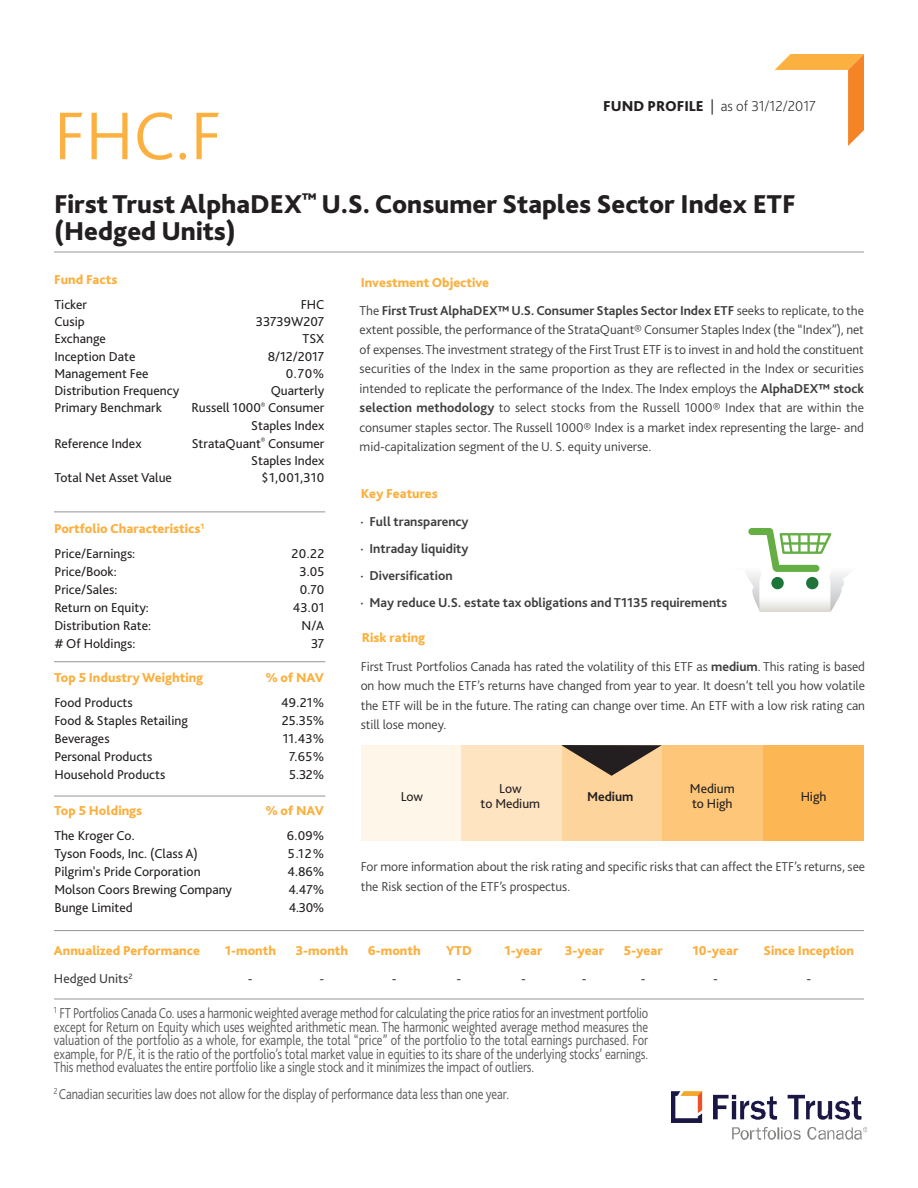
<style>
.page{position:relative;width:918px;height:1188px;background:#fff}
.page>*{position:absolute;margin:0;border:0;box-sizing:border-box;transform-origin:0 0}
.t1{font:300 70.5px "Bliss 2";color:#fbb03f}
.t2{font:800 27px/27px "Bliss 2";color:#231f20}
.t3{font:300 15px/13.5px "Bliss 2";letter-spacing:-.01em;color:#57585a;text-align:justify;scale:.83 1}
.t4{font:200 15px "Bliss 2";color:#231f20}
.t5{font:300 13.5px/19.5px "Bliss 2";letter-spacing:-.005em;color:#3e3e3f;text-align:justify}
.t6{font:13.5px/17.2px "Bliss 2";color:#231f20;text-align:right}
.t7{font:700 13.5px/27px "Bliss 2";color:#3e3e3f}
.t8{font:800 13.5px "Bliss 2";color:#fbb03f}
.t9{font:13.5px "Bliss 2";color:#3e3e3f}
.t10{font:700 13.5px "Bliss 2";letter-spacing:-.005em;color:#231f20}
.s1{font-weight:800}
.s2{font-weight:300}
.s3{font-weight:800;color:#fbb03f}
.s4{font-weight:700}
</style>
<div class="page">
<img style="left:672px;top:1091px;width:195px;height:49px">
<svg style="left:746px;top:528px;width:103px;height:84px"></svg>
<hr style="left:54px;top:252px;width:810px;height:1px;background:#939598">
<svg style="left:775px;top:54px;width:89px;height:92px"></svg>
<hr style="left:54px;top:512px;width:271px;height:1px;background:#939598">
<hr style="left:54px;top:661px;width:271px;height:1px;background:#939598">
<hr style="left:54px;top:796px;width:271px;height:1px;background:#939598">
<hr style="left:54px;top:930px;width:810px;height:1px;background:#939598">
<hr style="left:54px;top:999px;width:810px;height:1px;background:#939598">
<div style="left:361px;top:745px;width:101px;height:95px;background:#fef6e8"></div>
<div style="left:461px;top:745px;width:101px;height:95px;background:#fee4c0"></div>
<div style="left:562px;top:745px;width:100px;height:95px;background:#fdd49b"></div>
<div style="left:662px;top:745px;width:101px;height:95px;background:#fdc678"></div>
<div style="left:763px;top:745px;width:101px;height:95px;background:#fcb754"></div>
<svg style="left:561px;top:745px;width:101px;height:31px"></svg>
<h1 class="t1" style="left:54px;top:109px;width:169px">FHC.F</h1>
<p class="t4" style="left:603px;top:100px;width:214px"><span class="s1">FUND PROFILE</span> <span class="s2">|</span> as of 31/12/2017</p>
<h2 class="t2" style="left:54px;top:193px;width:743px">First Trust AlphaDEX<sup>™</sup> U.S. Consumer Staples Sector Index ETF (Hedged Units)</h2>
<p class="t8" style="left:54px;top:274px;width:65px">Fund Facts</p>
<p class="t6" style="left:54px;top:297px;width:34px">Ticker</p>
<p class="t6" style="left:301px;top:297px;width:25px">FHC</p>
<p class="t6" style="left:54px;top:314px;width:32px">Cusip</p>
<p class="t6" style="left:256px;top:314px;width:70px">33739W207</p>
<p class="t6" style="left:54px;top:332px;width:53px">Exchange</p>
<p class="t6" style="left:303px;top:332px;width:23px">TSX</p>
<p class="t6" style="left:54px;top:349px;width:83px">Inception Date</p>
<p class="t6" style="left:268px;top:349px;width:58px">8/12/2017</p>
<p class="t6" style="left:54px;top:366px;width:96px">Management Fee</p>
<p class="t6" style="left:286px;top:366px;width:40px">0.70%</p>
<p class="t6" style="left:54px;top:383px;width:126px">Distribution Frequency</p>
<p class="t6" style="left:271px;top:383px;width:55px">Quarterly</p>
<p class="t6" style="left:54px;top:401px;width:109px">Primary Benchmark</p>
<p class="t6" style="left:191px;top:401px;width:135px">Russell 1000<sup>®</sup> Consumer<br>Staples Index</p>
<p class="t6" style="left:54px;top:436px;width:89px">Reference Index</p>
<p class="t6" style="left:192px;top:436px;width:134px">StrataQuant<sup>®</sup> Consumer<br>Staples Index</p>
<p class="t6" style="left:54px;top:470px;width:119px">Total Net Asset Value</p>
<p class="t6" style="left:262px;top:470px;width:64px">$1,001,310</p>
<p class="t8" style="left:54px;top:524px;width:152px">Portfolio Characteristics<sup>1</sup></p>
<p class="t6" style="left:54px;top:547px;width:82px">Price/Earnings:</p>
<p class="t6" style="left:292px;top:547px;width:34px">20.22</p>
<p class="t6" style="left:54px;top:565px;width:64px">Price/Book:</p>
<p class="t6" style="left:300px;top:565px;width:26px">3.05</p>
<p class="t6" style="left:54px;top:583px;width:65px">Price/Sales:</p>
<p class="t6" style="left:300px;top:583px;width:26px">0.70</p>
<p class="t6" style="left:54px;top:601px;width:96px">Return on Equity:</p>
<p class="t6" style="left:293px;top:601px;width:33px">43.01</p>
<p class="t6" style="left:54px;top:619px;width:98px">Distribution Rate:</p>
<p class="t6" style="left:301px;top:619px;width:24px">N/A</p>
<p class="t6" style="left:54px;top:637px;width:83px"># Of Holdings:</p>
<p class="t6" style="left:311px;top:637px;width:15px">37</p>
<p class="t8" style="left:54px;top:673px;width:151px">Top 5 Industry Weighting</p>
<p class="t8" style="left:265px;top:673px;width:60px">% of NAV</p>
<p class="t6" style="left:54px;top:696px;width:80px">Food Products</p>
<p class="t6" style="left:281px;top:696px;width:45px">49.21%</p>
<p class="t6" style="left:54px;top:714px;width:135px">Food &amp; Staples Retailing</p>
<p class="t6" style="left:282px;top:714px;width:44px">25.35%</p>
<p class="t6" style="left:54px;top:732px;width:57px">Beverages</p>
<p class="t6" style="left:283px;top:732px;width:43px">11.43%</p>
<p class="t6" style="left:54px;top:750px;width:100px">Personal Products</p>
<p class="t6" style="left:289px;top:750px;width:37px">7.65%</p>
<p class="t6" style="left:54px;top:768px;width:112px">Household Products</p>
<p class="t6" style="left:289px;top:768px;width:37px">5.32%</p>
<p class="t8" style="left:54px;top:806px;width:90px">Top 5 Holdings</p>
<p class="t8" style="left:265px;top:806px;width:60px">% of NAV</p>
<p class="t6" style="left:54px;top:829px;width:82px">The Kroger Co.</p>
<p class="t6" style="left:287px;top:829px;width:39px">6.09%</p>
<p class="t6" style="left:54px;top:847px;width:145px">Tyson Foods, Inc. (Class A)</p>
<p class="t6" style="left:288px;top:847px;width:38px">5.12%</p>
<p class="t6" style="left:54px;top:865px;width:148px">Pilgrim's Pride Corporation</p>
<p class="t6" style="left:288px;top:865px;width:38px">4.86%</p>
<p class="t6" style="left:54px;top:883px;width:179px">Molson Coors Brewing Company</p>
<p class="t6" style="left:288px;top:883px;width:38px">4.47%</p>
<p class="t6" style="left:54px;top:901px;width:80px">Bunge Limited</p>
<p class="t6" style="left:289px;top:901px;width:37px">4.30%</p>
<p class="t7" style="left:360px;top:269px;width:506px;line-height:28.3px"><span class="s3">Investment Objective<br></span><span class="s2">The</span> FirstTrustAlphaDEX™ U.S. Consumer Staples Sector Index ETF <span class="s2">seeks to replicate, to the</span></p>
<p class="t5" style="left:360px;top:322px;width:506px">extent possible, the performance of the StrataQuant® Consumer Staples Index (the “Index”), net of expenses.The investment strategy of the FirstTrust ETF is to invest in and hold the constituent securities of the Index in the same proportion as they are reflected in the Index or securities intended to replicate the performance of the Index. The Index employs the <span class="s4">AlphaDEX™ stock selection methodology</span> to select stocks from the Russell 1000® Index that are within the consumer staples sector. The Russell 1000® Index is a market index representing the large- and mid-capitalization segment of the U. S. equity universe.</p>
<p class="t8" style="left:361px;top:488px;width:79px">Key Features</p>
<p class="t7" style="left:360px;top:509px;width:368px">· Full transparency<br>· Intraday liquidity<br>· Diversification<br>· May reduce U.S. estate tax obligations and T1135 requirements</p>
<p class="t5" style="left:361px;top:625px;width:506px;line-height:28.3px"><span class="s3">Risk rating<br></span>First Trust Portfolios Canada has rated the volatility of this ETF as <span class="s4">medium</span>. This rating is based</p>
<p class="t5" style="left:361px;top:677px;width:506px">on how much the ETF’s returns have changed from year to year. It doesn’t tell you how volatile the ETF will be in the future. The rating can change over time. An ETF with a low risk rating can still lose money.</p>
<p class="t6" style="left:481px;top:783px;width:61px;line-height:15px;text-align:center">Low<br>to Medium</p>
<p class="t6" style="left:690px;top:783px;width:46px;line-height:15px;text-align:left">Medium to High</p>
<p class="t6" style="left:401px;top:789px;width:24px">Low</p>
<p class="t10" style="left:587px;top:791px;width:48px">Medium</p>
<p class="t6" style="left:801px;top:789px;width:27px">High</p>
<p class="t5" style="left:361px;top:858px;width:506px">For more information about the risk rating and specific risks that can affect the ETF’s returns, see the Risk section of the ETF’s prospectus.</p>
<p class="t8" style="left:54px;top:945px;width:147px">Annualized Performance</p>
<p class="t8" style="left:225px;top:945px;width:53px">1-month</p>
<p class="t8" style="left:295px;top:945px;width:54px">3-month</p>
<p class="t8" style="left:368px;top:945px;width:54px">6-month</p>
<p class="t8" style="left:446px;top:945px;width:27px">YTD</p>
<p class="t8" style="left:505px;top:945px;width:39px">1-year</p>
<p class="t8" style="left:565px;top:945px;width:41px">3-year</p>
<p class="t8" style="left:624px;top:945px;width:40px">5-year</p>
<p class="t8" style="left:693px;top:945px;width:47px">10-year</p>
<p class="t8" style="left:763px;top:945px;width:92px">Since Inception</p>
<p class="t9" style="left:54px;top:974px;width:80px">Hedged Units<sup>2</sup></p>
<p class="t9" style="left:248px;top:974px;width:6px">-</p>
<p class="t9" style="left:319px;top:974px;width:6px">-</p>
<p class="t9" style="left:392px;top:974px;width:6px">-</p>
<p class="t9" style="left:457px;top:974px;width:6px">-</p>
<p class="t9" style="left:521px;top:974px;width:6px">-</p>
<p class="t9" style="left:582px;top:974px;width:6px">-</p>
<p class="t9" style="left:641px;top:974px;width:6px">-</p>
<p class="t9" style="left:713px;top:974px;width:6px">-</p>
<p class="t9" style="left:806px;top:974px;width:6px">-</p>
<p class="t3" style="left:54px;top:1008px;width:717px"><sup>1</sup> FT Portfolios Canada Co. uses a harmonic weighted average method for calculating the price ratios for an investment portfolio except for Return on Equity which uses weighted arithmetic mean. The harmonic weighted average method measures the valuation of the portfolio as a whole, for example, the total “price” of the portfolio to the total earnings purchased. For example, for P/E, it is the ratio of the portfolio’s total market value in equities to its share of the underlying stocks’ earnings.<br>This method evaluates the entire portfolio like a single stock and it minimizes the impact of outliers.</p>
<p class="t3" style="left:54px;top:1089px;width:550px"><sup>2</sup> Canadian securities law does not allow for the display of performance data less than one year.</p>
</div>
